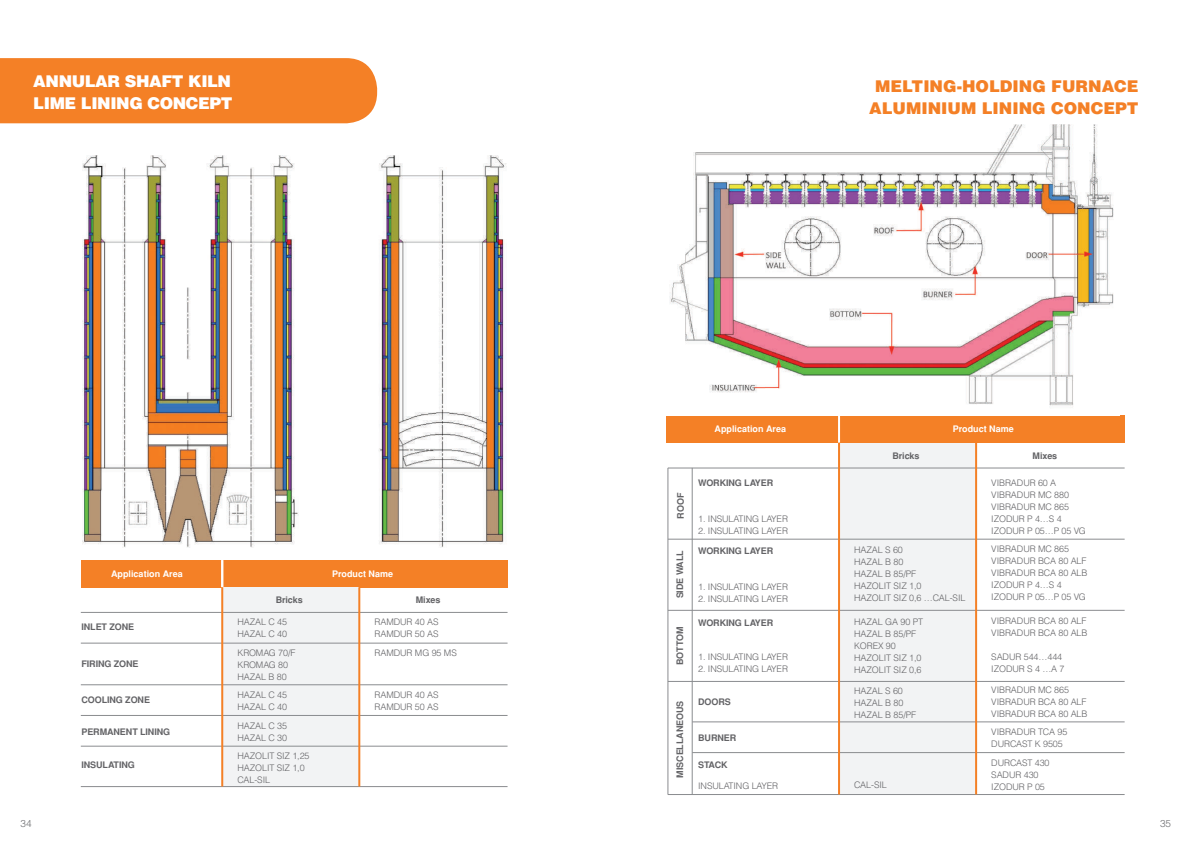
<style>
.page{position:relative;width:1191px;height:842px;background:#fff}
.page>*{position:absolute;margin:0;border:0;box-sizing:border-box;transform-origin:0 0}
.t1{font:16.2px/22.1px "Helvetica Black Tr";color:#f48026;text-align:center}
.t2{font:16.2px/22.1px "Helvetica Black Tr";letter-spacing:-.025em;color:#fff}
.t3{font:10px "Helvetica Light Normal Tr";color:#6c6d70}
.t4{font:9px/12px "Helvetica Light Normal Tr";letter-spacing:-.01em;color:#636366}
.t5{font:700 9px "Helvetica Tr";letter-spacing:-.01em;color:#636366}
.t6{font:700 9px "Helvetica Tr";color:#fff}
</style>
<div class="page">
<div style="left:81px;top:560px;width:426px;height:27px;background:#f48026"></div>
<div style="left:666px;top:416px;width:458px;height:27px;background:#f48026"></div>
<img style="left:669px;top:124px;width:445px;height:282px">
<img style="left:82px;top:155px;width:425px;height:392px">
<div style="left:0;top:58px;width:377px;height:65px;background:#f48026"></div>
<div style="left:223px;top:587px;width:136px;height:199px;background:#f2f3f4"></div>
<hr style="left:221px;top:560px;width:2px;height:27px;background:#fff">
<hr style="left:81px;top:643px;width:426px;height:1px;background:#8a8c8f">
<hr style="left:81px;top:746px;width:426px;height:1px;background:#8a8c8f">
<hr style="left:81px;top:612px;width:426px;height:1px;background:#8a8c8f">
<hr style="left:81px;top:715px;width:426px;height:1px;background:#8a8c8f">
<hr style="left:81px;top:685px;width:426px;height:1px;background:#8a8c8f">
<hr style="left:81px;top:786px;width:426px;height:1px;background:#8a8c8f">
<hr style="left:221px;top:587px;width:2px;height:199px;background:#f48026">
<hr style="left:358px;top:587px;width:2px;height:199px;background:#f48026">
<div style="left:839px;top:443px;width:137px;height:351px;background:#f2f3f4"></div>
<hr style="left:692px;top:752px;width:432px;height:1px;background:#8a8c8f">
<hr style="left:668px;top:610px;width:456px;height:1px;background:#8a8c8f">
<hr style="left:692px;top:722px;width:432px;height:1px;background:#8a8c8f">
<hr style="left:668px;top:794px;width:456px;height:1px;background:#8a8c8f">
<hr style="left:668px;top:468px;width:456px;height:1px;background:#8a8c8f">
<hr style="left:692px;top:468px;width:1px;height:327px;background:#8a8c8f">
<hr style="left:668px;top:468px;width:1px;height:327px;background:#8a8c8f">
<hr style="left:668px;top:539px;width:456px;height:1px;background:#8a8c8f">
<hr style="left:668px;top:681px;width:456px;height:1px;background:#8a8c8f">
<hr style="left:838px;top:416px;width:2px;height:27px;background:#fff">
<hr style="left:838px;top:443px;width:2px;height:351px;background:#f48026">
<hr style="left:975px;top:443px;width:2px;height:351px;background:#f48026">
<h1 class="t2" style="left:33px;top:70px;width:201px">ANNULAR SHAFT KILN<br>LIME LINING CONCEPT</h1>
<p class="t6" style="left:111px;top:568px;width:73px">Application Area</p>
<p class="t6" style="left:332px;top:568px;width:63px">Product Name</p>
<p class="t5" style="left:81px;top:622px;width:54px">INLET ZONE</p>
<p class="t5" style="left:81px;top:659px;width:59px">FIRING ZONE</p>
<p class="t5" style="left:81px;top:695px;width:70px">COOLING ZONE</p>
<p class="t5" style="left:81px;top:727px;width:90px">PERMANENT LINING</p>
<p class="t5" style="left:81px;top:760px;width:55px">INSULATING</p>
<p class="t5" style="left:276px;top:595px;width:29px">Bricks</p>
<p class="t5" style="left:416px;top:595px;width:26px">Mixes</p>
<p class="t4" style="left:237px;top:615px;width:51px">HAZAL C 45<br>HAZAL C 40</p>
<p class="t4" style="left:237px;top:646px;width:60px">KROMAG 70/F<br>KROMAG 80<br>HAZAL B 80</p>
<p class="t4" style="left:237px;top:688px;width:51px">HAZAL C 45<br>HAZAL C 40</p>
<p class="t4" style="left:237px;top:719px;width:51px">HAZAL C 35<br>HAZAL C 30</p>
<p class="t4" style="left:237px;top:749px;width:74px">HAZOLIT SIZ 1,25<br>HAZOLIT SIZ 1,0<br>CAL-SIL</p>
<p class="t4" style="left:374px;top:615px;width:66px">RAMDUR 40 AS<br>RAMDUR 50 AS</p>
<p class="t4" style="left:374px;top:646px;width:84px">RAMDUR MG 95 MS</p>
<p class="t4" style="left:374px;top:688px;width:66px">RAMDUR 40 AS<br>RAMDUR 50 AS</p>
<h1 class="t1" style="left:869px;top:75px;width:271px">MELTING-HOLDING FURNACE<br>ALUMINIUM LINING CONCEPT</h1>
<p class="t6" style="left:714px;top:423px;width:73px">Application Area</p>
<p class="t5" style="left:675px;top:519px;width:27px;rotate:-90deg">ROOF</p>
<p class="t5" style="left:674px;top:598px;width:50px;rotate:-90deg">SIDE WALL</p>
<p class="t5" style="left:674px;top:665px;width:40px;rotate:-90deg">BOTTOM</p>
<p class="t5" style="left:674px;top:778px;width:79px;rotate:-90deg">MISCELLANEOUS</p>
<p class="t5" style="left:698px;top:477px;width:77px">WORKING LAYER</p>
<p class="t4" style="left:698px;top:512px;width:91px">1. INSULATING LAYER</p>
<p class="t4" style="left:698px;top:524px;width:91px">2. INSULATING LAYER</p>
<p class="t5" style="left:698px;top:545px;width:77px">WORKING LAYER</p>
<p class="t4" style="left:698px;top:580px;width:91px">1. INSULATING LAYER</p>
<p class="t4" style="left:698px;top:592px;width:91px">2. INSULATING LAYER</p>
<p class="t5" style="left:698px;top:617px;width:77px">WORKING LAYER</p>
<p class="t4" style="left:698px;top:650px;width:91px">1. INSULATING LAYER</p>
<p class="t4" style="left:698px;top:662px;width:91px">2. INSULATING LAYER</p>
<p class="t5" style="left:698px;top:696px;width:34px">DOORS</p>
<p class="t5" style="left:698px;top:732px;width:40px">BURNER</p>
<p class="t5" style="left:698px;top:759px;width:31px">STACK</p>
<p class="t4" style="left:698px;top:779px;width:82px">INSULATING LAYER</p>
<p class="t5" style="left:892px;top:450px;width:29px">Bricks</p>
<p class="t6" style="left:952px;top:423px;width:63px">Product Name</p>
<p class="t5" style="left:1032px;top:450px;width:26px">Mixes</p>
<p class="t4" style="left:854px;top:544px;width:113px">HAZAL S 60<br>HAZAL B 80<br>HAZAL B 85/PF<br>HAZOLIT SIZ 1,0<br>HAZOLIT SIZ 0,6 …CAL-SIL</p>
<p class="t4" style="left:854px;top:616px;width:70px">HAZAL GA 90 PT<br>HAZAL B 85/PF<br>KOREX 90<br>HAZOLIT SIZ 1,0<br>HAZOLIT SIZ 0,6</p>
<p class="t4" style="left:854px;top:685px;width:64px">HAZAL S 60<br>HAZAL B 80<br>HAZAL B 85/PF</p>
<p class="t4" style="left:854px;top:779px;width:34px">CAL-SIL</p>
<p class="t4" style="left:991px;top:477px;width:96px">VIBRADUR 60 A<br>VIBRADUR MC 880<br>VIBRADUR MC 865<br>IZODUR P 4…S 4<br>IZODUR P 05…P 05 VG</p>
<p class="t4" style="left:991px;top:543px;width:98px">VIBRADUR MC 865<br>VIBRADUR BCA 80 ALF<br>VIBRADUR BCA 80 ALB<br>IZODUR P 4…S 4<br>IZODUR P 05…P 05 VG</p>
<p class="t4" style="left:991px;top:615px;width:98px">VIBRADUR BCA 80 ALF<br>VIBRADUR BCA 80 ALB</p>
<p class="t4" style="left:991px;top:651px;width:75px">SADUR 544…444<br>IZODUR S 4 …A 7</p>
<p class="t4" style="left:991px;top:684px;width:98px">VIBRADUR MC 865<br>VIBRADUR BCA 80 ALF<br>VIBRADUR BCA 80 ALB</p>
<p class="t4" style="left:991px;top:726px;width:78px">VIBRADUR TCA 95<br>DURCAST K 9505</p>
<p class="t4" style="left:991px;top:757px;width:60px">DURCAST 430<br>SADUR 430<br>IZODUR P 05</p>
<p class="t3" style="left:21px;top:817px;width:13px">34</p>
<p class="t3" style="left:1160px;top:817px;width:13px">35</p>
</div>
